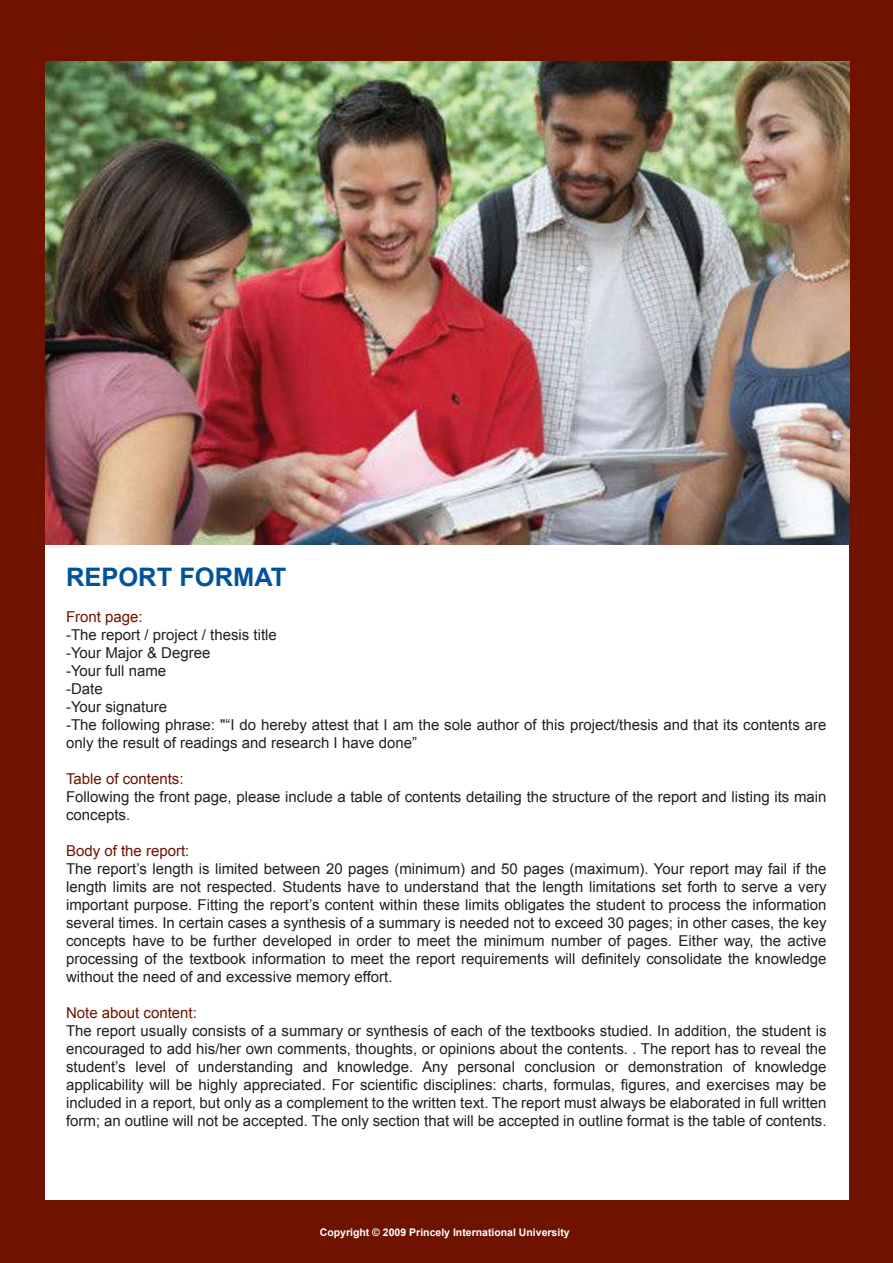
<style>
.page{position:relative;width:893px;height:1263px;background:#6f1200}
.page>*{position:absolute;margin:0;border:0;box-sizing:border-box;transform-origin:0 0}
.t1{font:700 25.5px "Arial";color:#00539b}
.t2{font:15px/18px "Arial";color:#231f20}
.t3{font:700 10.5px "Arial";color:#fff}
.s1{color:#6f1200}
</style>
<div class="page">
<div style="left:45px;top:63px;width:803px;height:1137px;background:#fff"></div>
<img style="left:45px;top:61px;width:804px;height:483px">
<p class="t1" style="left:66px;top:562px;width:222px">REPORT FORMAT</p>
<p class="t2" style="left:66px;top:607px;width:762px"><span class="s1">Front page:<br></span>-The report / project / thesis title<br>-Your Major &amp; Degree<br>-Your full name<br>-Date<br>-Your signature<br>-The following phrase: "“I do hereby attest that I am the sole author of this project/thesis and that its contents are only the result of readings and research I have done”</p>
<p class="t2" style="left:66px;top:769px;width:762px"><span class="s1">Table of contents:<br></span>Following the front page, please include a table of contents detailing the structure of the report and listing its main concepts.</p>
<p class="t2" style="left:66px;top:841px;width:762px"><span class="s1">Body of the report:<br></span>The report’s length is limited between 20 pages (minimum) and 50 pages (maximum). Your report may fail if the length limits are not respected. Students have to understand that the length limitations set forth to serve a very important purpose. Fitting the report’s content within these limits obligates the student to process the information several times. In certain cases a synthesis of a summary is needed not to exceed 30 pages; in other cases, the key concepts have to be further developed in order to meet the minimum number of pages. Either way, the active processing of the textbook information to meet the report requirements will definitely consolidate the knowledge without the need of and excessive memory effort.</p>
<p class="t2" style="left:66px;top:1003px;width:762px"><span class="s1">Note about content:<br></span>The report usually consists of a summary or synthesis of each of the textbooks studied. In addition, the student is encouraged to add his/her own comments, thoughts, or opinions about the contents. . The report has to reveal the student’s level of understanding and knowledge. Any personal conclusion or demonstration of knowledge applicability will be highly appreciated. For scientific disciplines: charts, formulas, figures, and exercises may be included in a report, but only as a complement to the written text. The report must always be elaborated in full written form; an outline will not be accepted. The only section that will be accepted in outline format is the table of contents.</p>
<p class="t3" style="left:320px;top:1226px;width:251px">Copyright © 2009 Princely International University</p>
</div>
